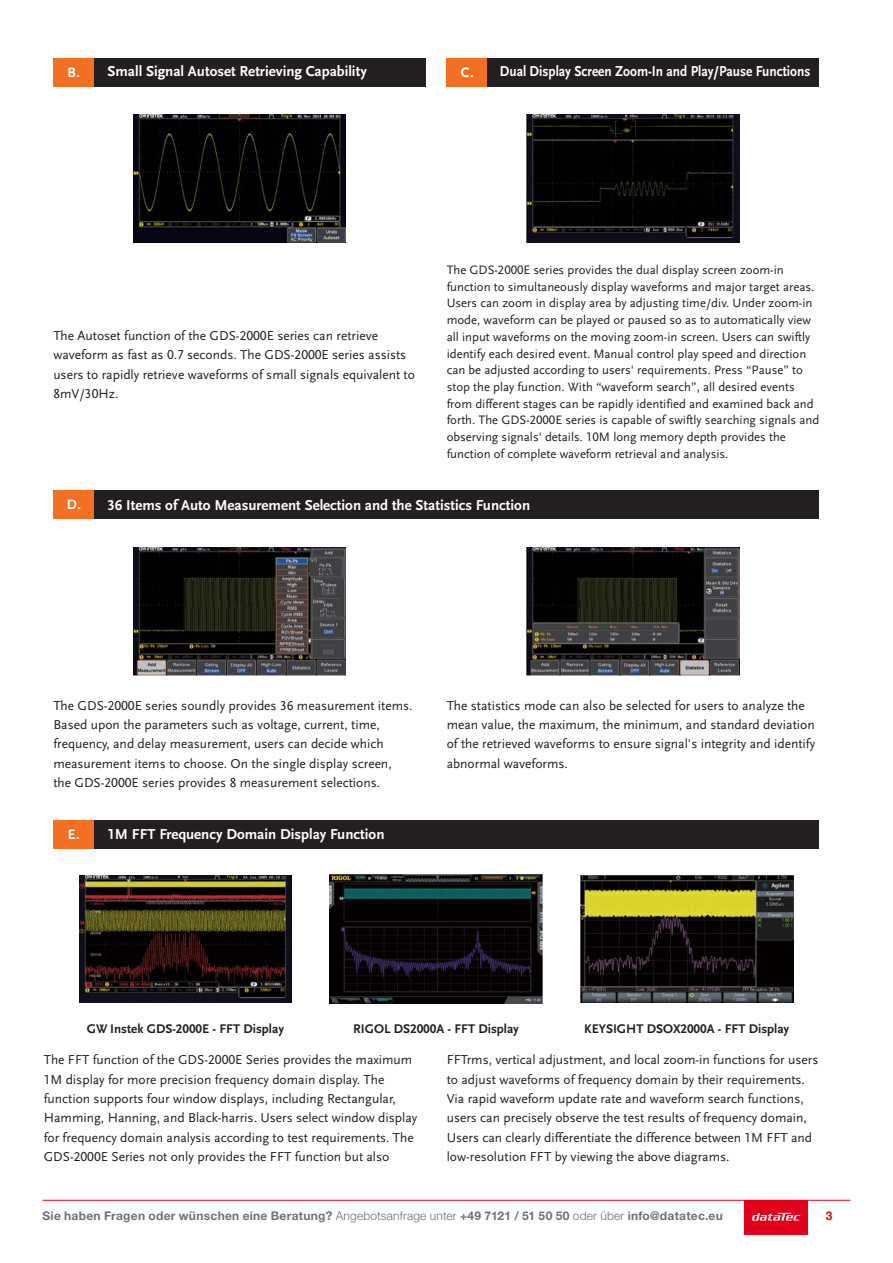
<style>
.page{position:relative;width:893px;height:1263px;background:#fff}
.page>*{position:absolute;margin:0;border:0;box-sizing:border-box;transform-origin:0 0}
.t1{font:700 15px "Scala Sans LF";color:#fff}
.t2{font:700 15px "Scala Sans LF";color:#fff;scale:.89 1}
.t3{font:700 14.25px "Scala Sans LF";color:#fff}
.t4{font:13.5px/19.4px "Scala Sans LF";color:#231f20}
.t5{font:700 13.05px "Scala Sans LF";color:#231f20}
.t6{font:12.75px/16.8px "Scala Sans LF";color:#231f20}
.t7{font:700 12px "Helvetica Neue LT Pro";letter-spacing:.025em;color:#707172}
.t8{font:700 12px "Helvetica Neue LT Pro";color:#e2001a}
.s1{font-weight:300}
</style>
<div class="page">
<div style="left:744px;top:1200px;width:64px;height:34px;background:#e2001a"></div>
<svg style="left:752px;top:1213px;width:48px;height:7px"></svg>
<hr style="left:43px;top:1200px;width:807px;height:1px;background:#e2001a">
<div style="left:53px;top:58px;width:372px;height:28px;background:#231f20"></div>
<div style="left:53px;top:58px;width:41px;height:28px;background:#f36f21"></div>
<div style="left:447px;top:58px;width:372px;height:28px;background:#231f20"></div>
<div style="left:447px;top:58px;width:40px;height:28px;background:#f36f21"></div>
<div style="left:53px;top:490px;width:766px;height:29px;background:#231f20"></div>
<div style="left:53px;top:490px;width:41px;height:29px;background:#f36f21"></div>
<div style="left:53px;top:820px;width:766px;height:29px;background:#231f20"></div>
<div style="left:53px;top:820px;width:41px;height:29px;background:#f36f21"></div>
<img style="left:133px;top:114px;width:213px;height:128px">
<img style="left:526px;top:114px;width:213px;height:128px">
<img style="left:526px;top:547px;width:213px;height:128px">
<img style="left:133px;top:547px;width:213px;height:128px">
<img style="left:79px;top:875px;width:213px;height:128px">
<img style="left:330px;top:875px;width:212px;height:128px">
<img style="left:580px;top:875px;width:213px;height:128px">
<p class="t1" style="left:107px;top:64px;width:261px">Small Signal Autoset Retrieving Capability</p>
<p class="t3" style="left:68px;top:66px;width:14px">B.</p>
<p class="t3" style="left:461px;top:66px;width:14px">C.</p>
<p class="t2" style="left:500px;top:64px;width:350px">Dual Display Screen Zoom-In and Play/Pause Functions</p>
<p class="t6" style="left:447px;top:262px;width:374px">The GDS-2000E series provides the dual display screen zoom-in function to simultaneously display waveforms and major target areas.<br>Users can zoom in display area by adjusting time/div. Under zoom-in mode, waveform can be played or paused so as to automatically view all input waveforms on the moving zoom-in screen. Users can swiftly identify each desired event. Manual control play speed and direction can be adjusted according to users' requirements. Press “Pause” to stop the play function. With “waveform search”, all desired events from different stages can be rapidly identified and examined back and forth. The GDS-2000E series is capable of swiftly searching signals and observing signals' details. 10M long memory depth provides the function of complete waveform retrieval and analysis.</p>
<p class="t1" style="left:107px;top:499px;width:424px">36 Items of Auto Measurement Selection and the Statistics Function</p>
<p class="t4" style="left:53px;top:327px;width:363px">The Autoset function of the GDS-2000E series can retrieve waveform as fast as 0.7 seconds. The GDS-2000E series assists users to rapidly retrieve waveforms of small signals equivalent to 8mV/30Hz.</p>
<p class="t3" style="left:67px;top:499px;width:16px">D.</p>
<p class="t4" style="left:53px;top:697px;width:361px">The GDS-2000E series soundly provides 36 measurement items.<br>Based upon the parameters such as voltage, current, time, frequency, and delay measurement, users can decide which measurement items to choose. On the single display screen, the GDS-2000E series provides 8 measurement selections.</p>
<p class="t4" style="left:447px;top:697px;width:370px">The statistics mode can also be selected for users to analyze the mean value, the maximum, the minimum, and standard deviation of the retrieved waveforms to ensure signal's integrity and identify abnormal waveforms.</p>
<p class="t1" style="left:107px;top:828px;width:279px">1M FFT Frequency Domain Display Function</p>
<p class="t3" style="left:68px;top:829px;width:13px">E.</p>
<p class="t5" style="left:87px;top:1023px;width:199px">GW Instek GDS-2000E - FFT Display</p>
<p class="t5" style="left:353px;top:1023px;width:167px">RIGOL DS2000A - FFT Display</p>
<p class="t5" style="left:584px;top:1023px;width:207px">KEYSIGHT DSOX2000A - FFT Display</p>
<p class="t4" style="left:44px;top:1051px;width:375px">The FFT function of the GDS-2000E Series provides the maximum 1M display for more precision frequency domain display. The function supports four window displays, including Rectangular, Hamming, Hanning, and Black-harris. Users select window display for frequency domain analysis according to test requirements. The GDS-2000E Series not only provides the FFT function but also</p>
<p class="t4" style="left:447px;top:1051px;width:373px">FFTrms, vertical adjustment, and local zoom-in functions for users to adjust waveforms of frequency domain by their requirements.<br>Via rapid waveform update rate and waveform search functions, users can precisely observe the test results of frequency domain, Users can clearly differentiate the difference between 1M FFT and low-resolution FFT by viewing the above diagrams.</p>
<p class="t7" style="left:43px;top:1209px;width:682px">Sie haben Fragen oder wünschen eine Beratung? <span class="s1">Angebotsanfrage unter</span> +49 7121 / 51 50 50 <span class="s1">oder über</span> info@datatec.eu</p>
<p class="t8" style="left:826px;top:1209px;width:8px">3</p>
</div>
